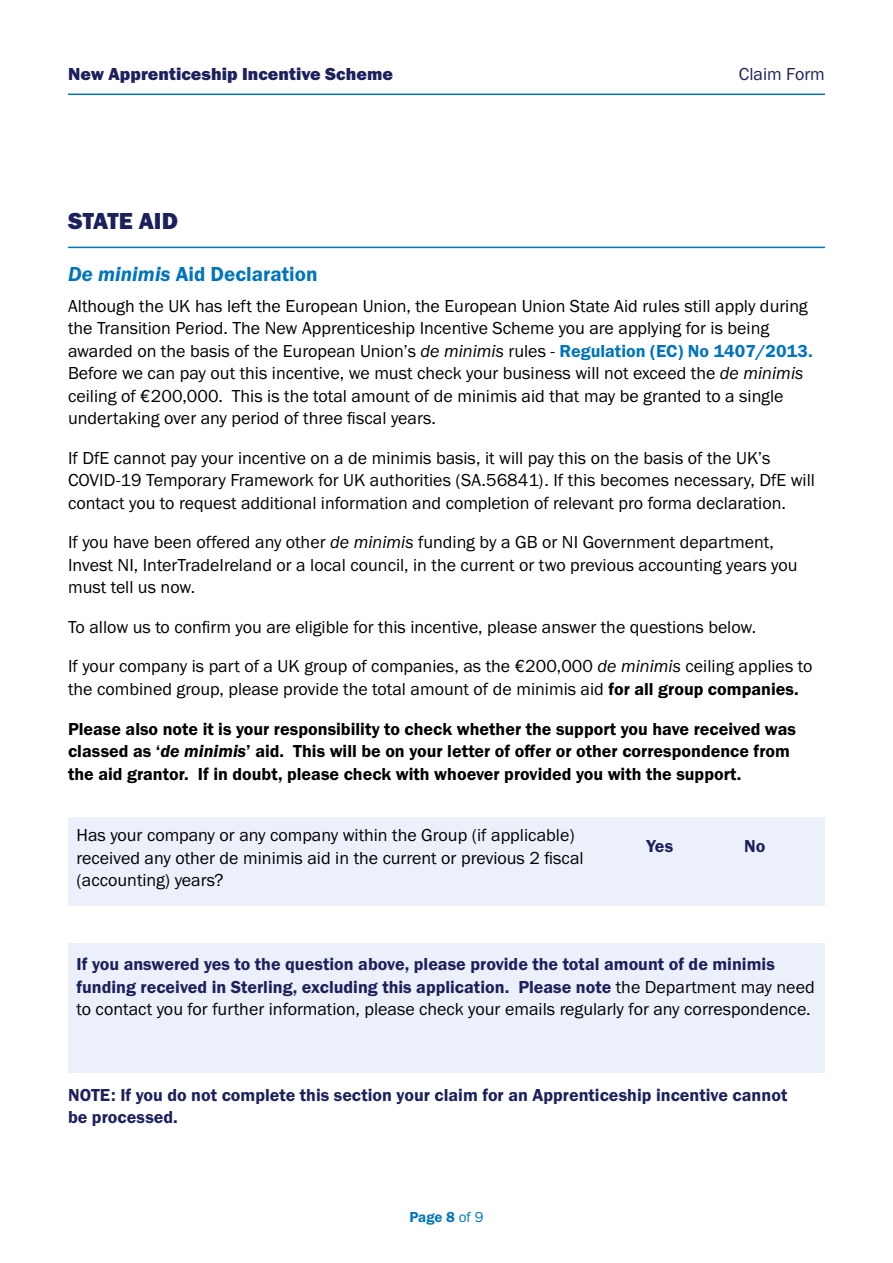
<style>
.page{position:relative;width:893px;height:1263px;background:#fff}
.page>*{position:absolute;margin:0;border:0;box-sizing:border-box;transform-origin:0 0}
.H2_-_Heading{font:24px "Franklin Gothic URW Hea";color:#1c205c}
.H3_-_Question{font:21px "Franklin Gothic URW Dem";color:#0075bc}
.P_-_Body{font:18px/22.5px "Franklin Gothic URW Boo";color:#000}
.P_-_Body-2{font:18px/22.5px "Franklin Gothic URW Dem";color:#1c205c}
.P_-_Body-3{font:18px/22.5px "Franklin Gothic URW Dem";color:#000}
.t1{font:18px "Franklin Gothic URW Hea";color:#1c205c}
.t2{font:18px "Franklin Gothic URW Boo";color:#1c205c}
.t3{font:15px "Franklin Gothic URW Dem";color:#0075bc}
.s1{font-family:"Franklin Gothic URW Dem Ita"}
.s2{font-family:"Franklin Gothic URW Boo Ita"}
.s3{font-family:"Franklin Gothic URW Dem";color:#0075bc}
.s4{font-family:"Franklin Gothic URW Dem"}
.s5{font-family:"Franklin Gothic URW Boo";color:#000}
.s6{font-family:"Franklin Gothic URW Boo"}
</style>
<div class="page">
<div style="left:68px;top:817px;width:757px;height:88px;background:#ecf0fa"></div>
<div style="left:68px;top:943px;width:757px;height:129px;background:#ecf0fa"></div>
<hr style="left:68px;top:94px;width:757px;height:1px;background:#0075bc">
<hr style="left:68px;top:247px;width:757px;height:1px;background:#0075bc">
<p class="t1" style="left:68px;top:62px;width:326px">New Apprenticeship Incentive Scheme</p>
<p class="t2" style="left:739px;top:63px;width:87px">Claim Form</p>
<h2 class="H2_-_Heading" style="left:68px;top:205px;width:111px">STATE AID</h2>
<h3 class="H3_-_Question" style="left:68px;top:261px;width:251px"><span class="s1">De minimis</span> Aid Declaration</h3>
<p class="P_-_Body" style="left:68px;top:294px;width:746px">Although the UK has left the European Union, the European Union State Aid rules still apply during the Transition Period. The New Apprenticeship Incentive Scheme you are applying for is being awarded on the basis of the European Union’s <span class="s2">de minimis</span> rules - <span class="s3">Regulation (EC) No 1407/2013.<br></span>Before we can pay out this incentive, we must check your business will not exceed the <span class="s2">de minimis </span>ceiling of €200,000. This is the total amount of de minimis aid that may be granted to a single undertaking over any period of three fiscal years.</p>
<p class="P_-_Body" style="left:68px;top:446px;width:748px">If DfE cannot pay your incentive on a de minimis basis, it will pay this on the basis of the UK’s<br>COVID-19 Temporary Framework for UK authorities (SA.56841). If this becomes necessary, DfE will contact you to request additional information and completion of relevant pro forma declaration.</p>
<p class="P_-_Body" style="left:68px;top:531px;width:731px">If you have been offered any other <span class="s2">de minimis</span> funding by a GB or NI Government department,<br>Invest NI, InterTradeIreland or a local council, in the current or two previous accounting years you must tell us now.</p>
<p class="P_-_Body" style="left:68px;top:615px;width:690px">To allow us to confirm you are eligible for this incentive, please answer the questions below.</p>
<p class="P_-_Body" style="left:68px;top:655px;width:746px">If your company is part of a UK group of companies, as the €200,000 <span class="s2">de minimis</span> ceiling applies to the combined group, please provide the total amount of de minimis aid <span class="s4">for all group companies.</span></p>
<p class="P_-_Body-3" style="left:68px;top:717px;width:729px">Please also note it is your responsibility to check whether the support you have received was classed as ‘<span class="s1">de minimis</span>’ aid. This will be on your letter of offer or other correspondence from the aid grantor. If in doubt, please check with whoever provided you with the support.</p>
<p class="P_-_Body" style="left:77px;top:824px;width:509px">Has your company or any company within the Group (if applicable) received any other de minimis aid in the current or previous 2 fiscal (accounting) years?</p>
<p class="P_-_Body-2" style="left:646px;top:835px;width:28px">Yes</p>
<p class="P_-_Body-2" style="left:744px;top:835px;width:23px">No</p>
<p class="P_-_Body-2" style="left:77px;top:953px;width:740px">If you answered yes to the question above, please provide the total amount of de minimis funding received in Sterling, excluding this application. Please note <span class="s5">the Department may need to contact you for further information, please check your emails regularly for any correspondence.</span></p>
<p class="P_-_Body-2" style="left:68px;top:1083px;width:721px">NOTE: If you do not complete this section your claim for an Apprenticeship incentive cannot be processed.</p>
<p class="t3" style="left:409px;top:1208px;width:76px">Page 8 <span class="s6">of 9</span></p>
</div>
